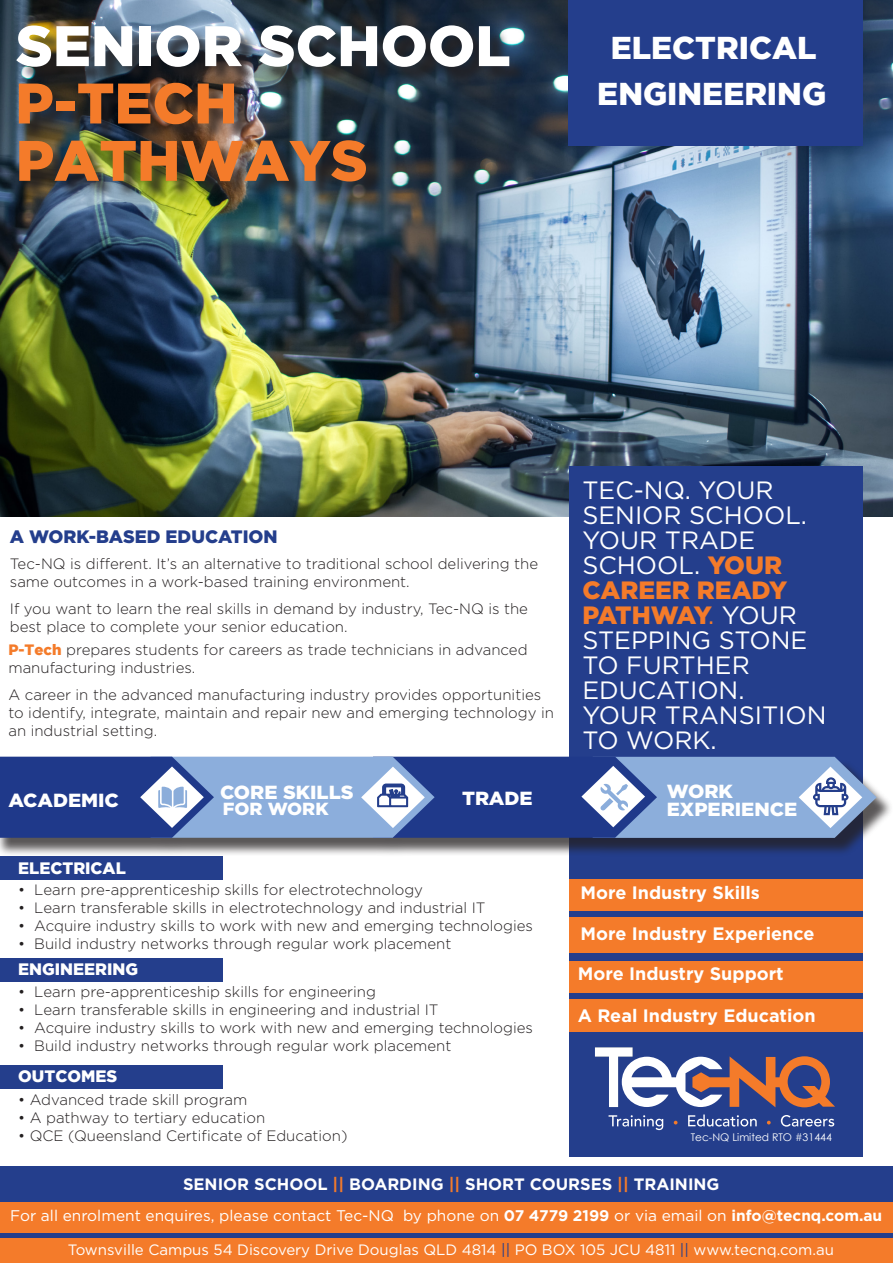
<style>
.page{position:relative;width:893px;height:1263px;background:#fff}
.page>*{position:absolute;margin:0;border:0;box-sizing:border-box;transform-origin:0 0}
.t1{font:900 57px "Gotham";color:#f47b2a}
.t2{font:900 57px "Gotham";color:#fff}
.t3{font:900 31.5px "Gotham";color:#fff}
.t4{font:25.05px/25px "Gotham";color:#fff}
.t5{font:900 19.05px/18.3px "Gotham";color:#fff}
.t6{font:700 18px "Gotham";color:#fff}
.Heading_1{font:900 18px "Gotham";color:#243e8c}
.t7{font:900 17.55px "Gotham";color:#fff}
.t8{font:700 16.5px "Gotham";color:#fff}
.t9{font:900 16.5px "Gotham";color:#fff}
.t10{font:15.45px "Gotham";color:#fff}
.t11{font:300 15px/18px "Gotham";color:#231f20}
.t12{font:15px "Gotham";color:#fff}
.t13{font:10.5px "Century Gothic";color:#fff}
.s1{font-weight:900;color:#f47b2a}
.s2{color:#f47b2a}
.s3{font-weight:700}
.s4{color:#243e8c}
</style>
<div class="page">
<img style="left:0;top:0;width:893px;height:516px">
<div style="left:570px;top:467px;width:293px;height:690px;background:#243e8c"></div>
<div style="left:568px;top:0;width:294px;height:146px;background:#243e8c"></div>
<div style="left:1px;top:1201px;width:892px;height:62px;background:#f47b2a"></div>
<hr style="left:1px;top:1234px;width:892px;height:4px;background:#243e8c">
<div style="left:570px;top:999px;width:293px;height:33px;background:#f47b2a"></div>
<div style="left:569px;top:961px;width:294px;height:32px;background:#f47b2a"></div>
<div style="left:570px;top:879px;width:293px;height:32px;background:#f47b2a"></div>
<div style="left:1px;top:1166px;width:892px;height:36px;background:#243e8c"></div>
<div style="left:22px;top:142px;width:362px;height:58px;background:#231f20;opacity:.75"></div>
<div style="left:21px;top:85px;width:232px;height:58px;background:#231f20;opacity:.75"></div>
<div style="left:20px;top:27px;width:508px;height:58px;background:#231f20;opacity:.75"></div>
<div style="left:0;top:856px;width:222px;height:24px;background:#243e8c"></div>
<div style="left:0;top:759px;width:893px;height:98px;background:#231f20;opacity:.75"></div>
<svg style="left:0;top:757px;width:877px;height:81px;background:#6781b9"></svg>
<div style="left:0;top:1065px;width:222px;height:23px;background:#243e8c"></div>
<svg style="left:609px;top:1115px;width:54px;height:15px"></svg>
<svg style="left:688px;top:1114px;width:69px;height:12px"></svg>
<svg style="left:781px;top:1115px;width:53px;height:11px"></svg>
<svg style="left:767px;top:1121px;width:4px;height:3px"></svg>
<svg style="left:595px;top:1047px;width:240px;height:60px"></svg>
<div style="left:569px;top:917px;width:294px;height:36px;background:#f47b2a"></div>
<div style="left:1px;top:958px;width:222px;height:24px;background:#243e8c"></div>
<p class="t2" style="left:16px;top:13px;width:496px">SENIOR SCHOOL</p>
<p class="t1" style="left:15px;top:70px;width:224px">P-TECH</p>
<p class="t1" style="left:16px;top:128px;width:354px">PATHWAYS</p>
<p class="t3" style="left:611px;top:30px;width:207px">ELECTRICAL</p>
<p class="t3" style="left:597px;top:76px;width:230px">ENGINEERING</p>
<p class="Heading_1" style="left:10px;top:524px;width:269px">A WORK-BASED EDUCATION</p>
<p class="t11" style="left:10px;top:555px;width:530px">Tec-NQ is different. It’s an alternative to traditional school delivering the same outcomes in a work-based training environment.</p>
<p class="t11" style="left:10px;top:600px;width:520px">If you want to learn the real skills in demand by industry, Tec-NQ is the best place to complete your senior education.</p>
<p class="t11" style="left:8px;top:641px;width:521px"><span class="s1">P-Tech</span> prepares students for careers as trade technicians in advanced manufacturing industries.</p>
<p class="t11" style="left:8px;top:686px;width:547px">A career in the advanced manufacturing industry provides opportunities to identify, integrate, maintain and repair new and emerging technology in an industrial setting.</p>
<p class="t4" style="left:582px;top:477px;width:246px">TEC-NQ. YOUR<br>SENIOR SCHOOL.<br>YOUR TRADE<br>SCHOOL. <span class="s1">YOUR<br>CAREER READY<br>PATHWAY</span><span class="s2">.</span> YOUR<br>STEPPING STONE<br>TO FURTHER<br>EDUCATION.<br>YOUR TRANSITION<br>TO WORK.</p>
<p class="t5" style="left:8px;top:790px;width:112px">ACADEMIC</p>
<p class="t9" style="left:18px;top:859px;width:109px">ELECTRICAL</p>
<p class="t5" style="left:220px;top:783px;width:135px">CORE SKILLS</p>
<p class="t7" style="left:223px;top:797px;width:107px">FOR WORK</p>
<p class="t5" style="left:462px;top:789px;width:72px">TRADE</p>
<p class="t5" style="left:667px;top:781px;width:132px">WORK<br>EXPERIENCE</p>
<p class="t11" style="left:18px;top:880px;width:406px">• Learn pre-apprenticeship skills for electrotechnology</p>
<p class="t11" style="left:18px;top:898px;width:469px">• Learn transferable skills in electrotechnology and industrial IT</p>
<p class="t11" style="left:18px;top:916px;width:516px">• Acquire industry skills to work with new and emerging technologies</p>
<p class="t11" style="left:18px;top:934px;width:435px">• Build industry networks through regular work placement</p>
<p class="t9" style="left:18px;top:960px;width:121px">ENGINEERING</p>
<p class="t11" style="left:18px;top:982px;width:359px">• Learn pre-apprenticeship skills for engineering</p>
<p class="t11" style="left:18px;top:1000px;width:422px">• Learn transferable skills in engineering and industrial IT</p>
<p class="t11" style="left:18px;top:1018px;width:516px">• Acquire industry skills to work with new and emerging technologies</p>
<p class="t11" style="left:18px;top:1036px;width:435px">• Build industry networks through regular work placement</p>
<p class="t9" style="left:18px;top:1066px;width:100px">OUTCOMES</p>
<p class="t11" style="left:18px;top:1090px;width:231px">• Advanced trade skill program</p>
<p class="t11" style="left:18px;top:1108px;width:249px">• A pathway to tertiary education</p>
<p class="t11" style="left:18px;top:1126px;width:331px">• QCE (Queensland Certificate of Education)</p>
<p class="t6" style="left:580px;top:881px;width:181px">More Industry Skills</p>
<p class="t6" style="left:580px;top:922px;width:235px">More Industry Experience</p>
<p class="t6" style="left:578px;top:962px;width:207px">More Industry Support</p>
<p class="t6" style="left:578px;top:1004px;width:239px">A Real Industry Education</p>
<p class="t13" style="left:691px;top:1130px;width:143px">Tec-NQ Limited RTO #31444</p>
<p class="t8" style="left:183px;top:1173px;width:538px">SENIOR SCHOOL <span class="s2">||</span> BOARDING <span class="s2">||</span> SHORT COURSES <span class="s2">||</span> TRAINING</p>
<p class="t10" style="left:10px;top:1206px;width:873px">For all enrolment enquires, please contact Tec-NQ by phone on <span class="s3">07 4779 2199</span> or via email on <span class="s3">info@tecnq.com.au</span></p>
<p class="t12" style="left:68px;top:1240px;width:768px">Townsville Campus 54 Discovery Drive Douglas QLD 4814 <span class="s4">||</span> PO BOX 105 JCU 4811 <span class="s4">||</span> www.tecnq.com.au</p>
</div>
